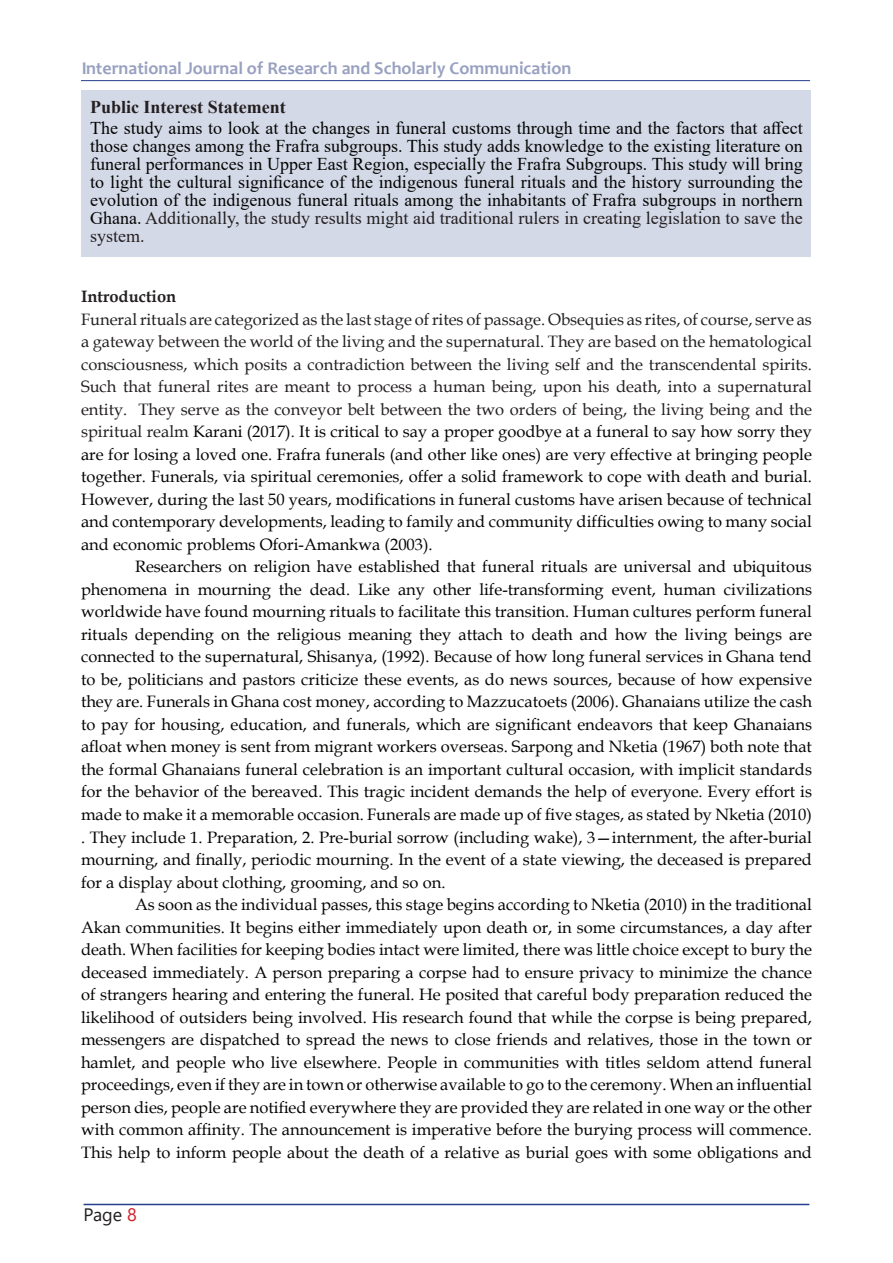
<style>
.page{position:relative;width:893px;height:1263px;background:#fff}
.page>*{position:absolute;margin:0;border:0;box-sizing:border-box;transform-origin:0 0}
.t1{font:18px/18px "Times New Roman";color:#040503;text-align:justify}
.t2{font:700 18px "Candara";color:#253679}
.t3{font:700 18px "Times New Roman";color:#231f20}
.t4{font:18px "Segoe UI";color:#231f20}
.t5{font:16.5px/22.5px "Book Antiqua";color:#040503;text-align:justify}
.t6{font:700 16.5px "Book Antiqua";color:#231f20}
.s1{color:#231f20}
.s2{color:#d1232a}
</style>
<div class="page">
<hr style="left:84px;top:1204px;width:725px;height:1px;background:#253f8e">
<hr style="left:81px;top:80px;width:729px;height:1px;background:#253f8e">
<div style="left:81px;top:90px;width:729px;height:167px;background:#d4d9e8"></div>
<p class="t2" style="left:81px;top:57px;width:492px">International Journal of Research and Scholarly Communication</p>
<p class="t3" style="left:90px;top:94px;width:197px">Public Interest Statement</p>
<p class="t1" style="left:90px;top:118px;width:714px">The study aims to look at the changes in funeral customs through time and the factors that affect those changes among the Frafra subgroups. This study adds knowledge to the existing literature on funeral performances in Upper East Region, especially the Frafra Subgroups. This study will bring to light the cultural significance of the indigenous funeral rituals and the history surrounding the evolution of the indigenous funeral rituals among the inhabitants of Frafra subgroups in northern Ghana. <span class="s1">Additionally, the study results might aid traditional rulers in creating legislation to save the system.</span></p>
<p class="t6" style="left:81px;top:285px;width:97px">Introduction</p>
<p class="t5" style="left:81px;top:308px;width:732px"><span class="s1">Funeral rituals are categorized as the last stage of rites of passage. Obsequies as rites, of course, serve as a gateway between the world of the living and the supernatural. They are based on the hematological consciousness, which posits a contradiction between the living self and the transcendental spirits.<br>Such that funeral rites are meant to process a human being, upon his death, into a supernatural entity. They serve as the conveyor belt between the two orders of being, the living being and the spiritual realm</span> Karani (2017)<span class="s1">.</span> It is critical to say a proper goodbye at a funeral to say how sorry they are for losing a loved one. Frafra funerals (and other like ones) are very effective at bringing people together. Funerals, via spiritual ceremonies, offer a solid framework to cope with death and burial.<br>However, during the last 50 years, modifications in funeral customs have arisen because of technical and contemporary developments, leading to family and community difficulties owing to many social and economic problems Ofori-Amankwa (2003).</p>
<p class="t5" style="left:81px;top:555px;width:732px;text-indent:54px">Researchers on religion have established that funeral rituals are universal and ubiquitous phenomena in mourning the dead. Like any other life-transforming event, human civilizations worldwide have found mourning rituals to facilitate this transition. Human cultures perform funeral rituals depending on the religious meaning they attach to death and how the living beings are connected to the supernatural, Shisanya, (1992). Because of how long funeral services in Ghana tend to be, politicians and pastors criticize these events, as do news sources, because of how expensive they are. Funerals in Ghana cost money, according to Mazzucatoets (2006). Ghanaians utilize the cash to pay for housing, education, and funerals, which are significant endeavors that keep Ghanaians afloat when money is sent from migrant workers overseas. Sarpong and Nketia (1967) both note that the formal Ghanaians funeral celebration is an important cultural occasion, with implicit standards for the behavior of the bereaved. This tragic incident demands the help of everyone. Every effort is made to make it a memorable occasion. Funerals are made up of five stages, as stated by Nketia (2010) . They include 1. Preparation, 2. Pre-burial sorrow (including wake), 3—internment, the after-burial mourning, and finally, periodic mourning. In the event of a state viewing, the deceased is prepared for a display about clothing, grooming, and so on.</p>
<p class="t5" style="left:81px;top:893px;width:732px;text-indent:54px">As soon as the individual passes, this stage begins according to Nketia (2010) in the traditional Akan communities. It begins either immediately upon death or, in some circumstances, a day after death. When facilities for keeping bodies intact were limited, there was little choice except to bury the deceased immediately. A person preparing a corpse had to ensure privacy to minimize the chance of strangers hearing and entering the funeral. He posited that careful body preparation reduced the likelihood of outsiders being involved. His research found that while the corpse is being prepared, messengers are dispatched to spread the news to close friends and relatives, those in the town or hamlet, and people who live elsewhere. People in communities with titles seldom attend funeral proceedings, even if they are in town or otherwise available to go to the ceremony. When an influential person dies, people are notified everywhere they are provided they are related in one way or the other with common affinity. The announcement is imperative before the burying process will commence.<br>This help to inform people about the death of a relative as burial goes with some obligations and</p>
<p class="t4" style="left:84px;top:1198px;width:55px">Page <span class="s2">8</span></p>
</div>
